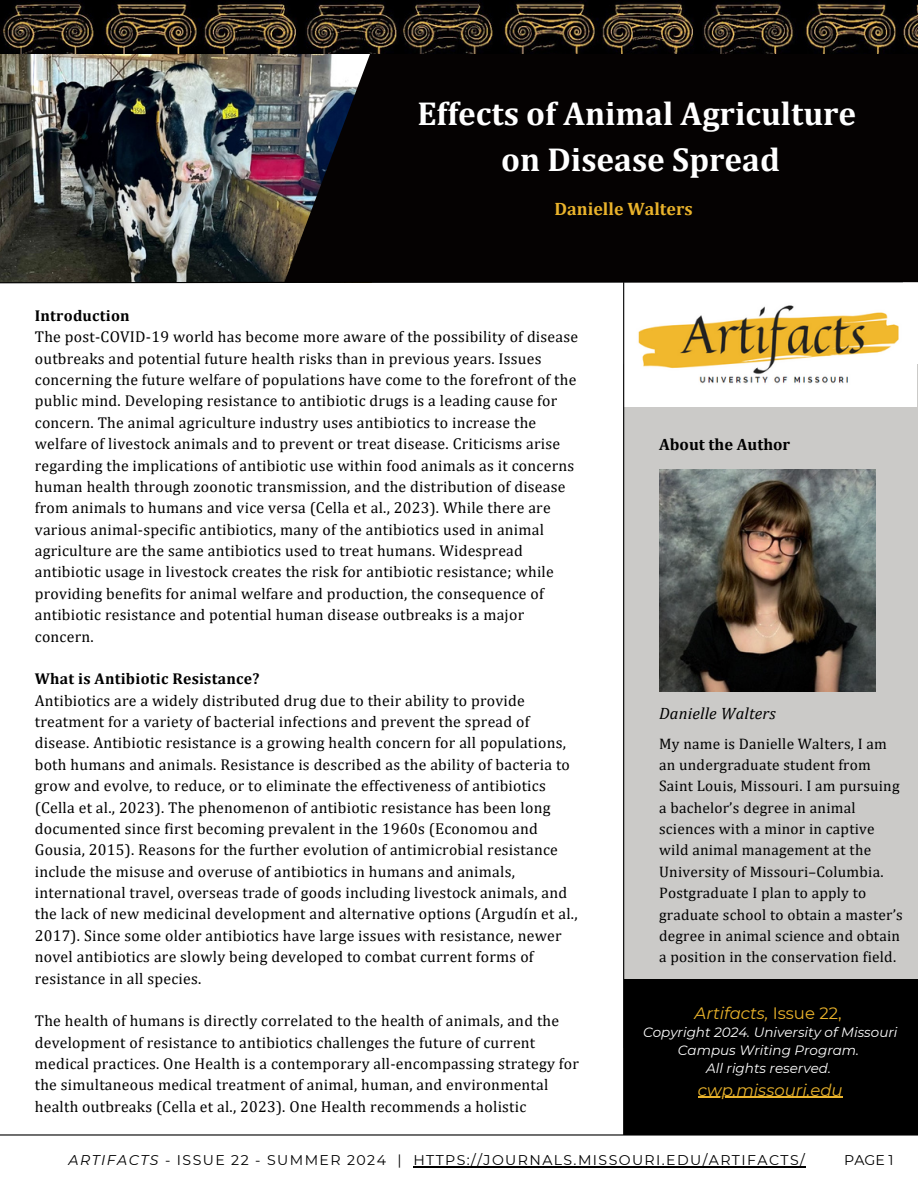
<style>
.page{position:relative;width:918px;height:1188px;background:#fff}
.page>*{position:absolute;margin:0;border:0;box-sizing:border-box;transform-origin:0 0}
.t1{font:700 33.3px/45.8px "Cambria";color:#fff;text-align:center}
.t2{font:700 18px "Cambria";color:#eab32b}
.t3{font:italic 16.5px "Montserrat";color:#eab32b}
.t4{font:italic 16.5px "Cambria";letter-spacing:.01em;color:#000}
.t5{font:700 16.5px "Cambria";color:#000}
.t6{font:15.75px/21.3px "Cambria";letter-spacing:.015em;color:#000}
.t7{font:15.3px/21.3px "Cambria";letter-spacing:.015em;color:#000}
.t8{font:14.1px "Montserrat";letter-spacing:.1em;color:#000}
.t9{font:italic 13.5px/18px "Montserrat";color:#fff;text-align:center}
.s1{font-weight:700}
.s2{font-style:normal}
.s3{font-style:italic}
</style>
<div class="page">
<div style="left:624px;top:364px;width:294px;height:684px;background:#cbcac8"></div>
<img style="left:0;top:54px;width:284px;height:227px">
<div style="left:284px;top:54px;width:634px;height:228px;background:#050202"></div>
<svg style="left:0;top:281px;width:904px;height:3px"></svg>
<div style="left:624px;top:980px;width:293px;height:155px;background:#000"></div>
<hr style="left:0;top:1134px;width:918px;height:2px;background:#000">
<img style="left:0;top:0;width:400px;height:54px">
<img style="left:400px;top:0;width:518px;height:54px">
<img style="left:624px;top:287px;width:293px;height:119px">
<hr style="left:623px;top:282px;width:1px;height:853px;background:#000">
<img style="left:659px;top:469px;width:216px;height:223px">
<hr style="left:413px;top:1166px;width:393px;height:1px;background:#000">
<hr style="left:698px;top:1097px;width:145px;height:1px;background:#eab32b">
<p class="t1" style="left:417px;top:90px;width:440px">Effects of Animal Agriculture on Disease Spread</p>
<p class="t2" style="left:555px;top:198px;width:140px">Danielle Walters</p>
<h4 class="t6" style="left:35px;top:305px;width:545px"><span class="s1">Introduction<br></span>The post-COVID-19 world has become more aware of the possibility of disease outbreaks and potential future health risks than in previous years. Issues concerning the future welfare of populations have come to the forefront of the public mind. Developing resistance to antibiotic drugs is a leading cause for concern. The animal agriculture industry uses antibiotics to increase the welfare of livestock animals and to prevent or treat disease. Criticisms arise regarding the implications of antibiotic use within food animals as it concerns human health through zoonotic transmission, and the distribution of disease from animals to humans and vice versa (Cella et al., 2023). While there are various animal-specific antibiotics, many of the antibiotics used in animal agriculture are the same antibiotics used to treat humans. Widespread antibiotic usage in livestock creates the risk for antibiotic resistance; while providing benefits for animal welfare and production, the consequence of antibiotic resistance and potential human disease outbreaks is a major concern.</h4>
<h4 class="t6" style="left:35px;top:668px;width:544px"><span class="s1">What is Antibiotic Resistance?<br></span>Antibiotics are a widely distributed drug due to their ability to provide treatment for a variety of bacterial infections and prevent the spread of disease. Antibiotic resistance is a growing health concern for all populations, both humans and animals. Resistance is described as the ability of bacteria to grow and evolve, to reduce, or to eliminate the effectiveness of antibiotics (Cella et al., 2023). The phenomenon of antibiotic resistance has been long documented since first becoming prevalent in the 1960s (Economou and Gousia, 2015). Reasons for the further evolution of antimicrobial resistance include the misuse and overuse of antibiotics in humans and animals, international travel, overseas trade of goods including livestock animals, and the lack of new medicinal development and alternative options (Argudín et al., 2017). Since some older antibiotics have large issues with resistance, newer novel antibiotics are slowly being developed to combat current forms of resistance in all species.</h4>
<p class="t6" style="left:35px;top:1010px;width:546px">The health of humans is directly correlated to the health of animals, and the development of resistance to antibiotics challenges the future of current medical practices. One Health is a contemporary all-encompassing strategy for the simultaneous medical treatment of animal, human, and environmental health outbreaks (Cella et al., 2023). One Health recommends a holistic</p>
<p class="t5" style="left:659px;top:435px;width:133px">About the Author</p>
<p class="t4" style="left:659px;top:703px;width:118px">Danielle Walters</p>
<h2 class="t7" style="left:659px;top:732px;width:245px">My name is Danielle Walters, I am an undergraduate student from Saint Louis, Missouri. I am pursuing a bachelor’s degree in animal sciences with a minor in captive wild animal management at the University of Missouri–Columbia.<br>Postgraduate I plan to apply to graduate school to obtain a master’s degree in animal science and obtain a position in the conservation field.</h2>
<p class="t3" style="left:695px;top:1003px;width:148px">Artifacts, <span class="s2">Issue 22,</span></p>
<p class="t9" style="left:643px;top:1023px;width:256px">Copyright 2024. University of Missouri<br>Campus Writing Program.</p>
<p class="t9" style="left:706px;top:1059px;width:126px">All rights reserved.</p>
<h5 class="t3" style="left:698px;top:1080px;width:146px">cwp.missouri.edu</h5>
<p class="t8" style="left:69px;top:1151px;width:738px"><span class="s3">ARTIFACTS</span> - ISSUE 22 - SUMMER 2024 | HTTPS://JOURNALS.MISSOURI.EDU/ARTIFACTS/</p>
<h5 class="t8" style="left:844px;top:1151px;width:51px">PAGE 1</h5>
</div>
